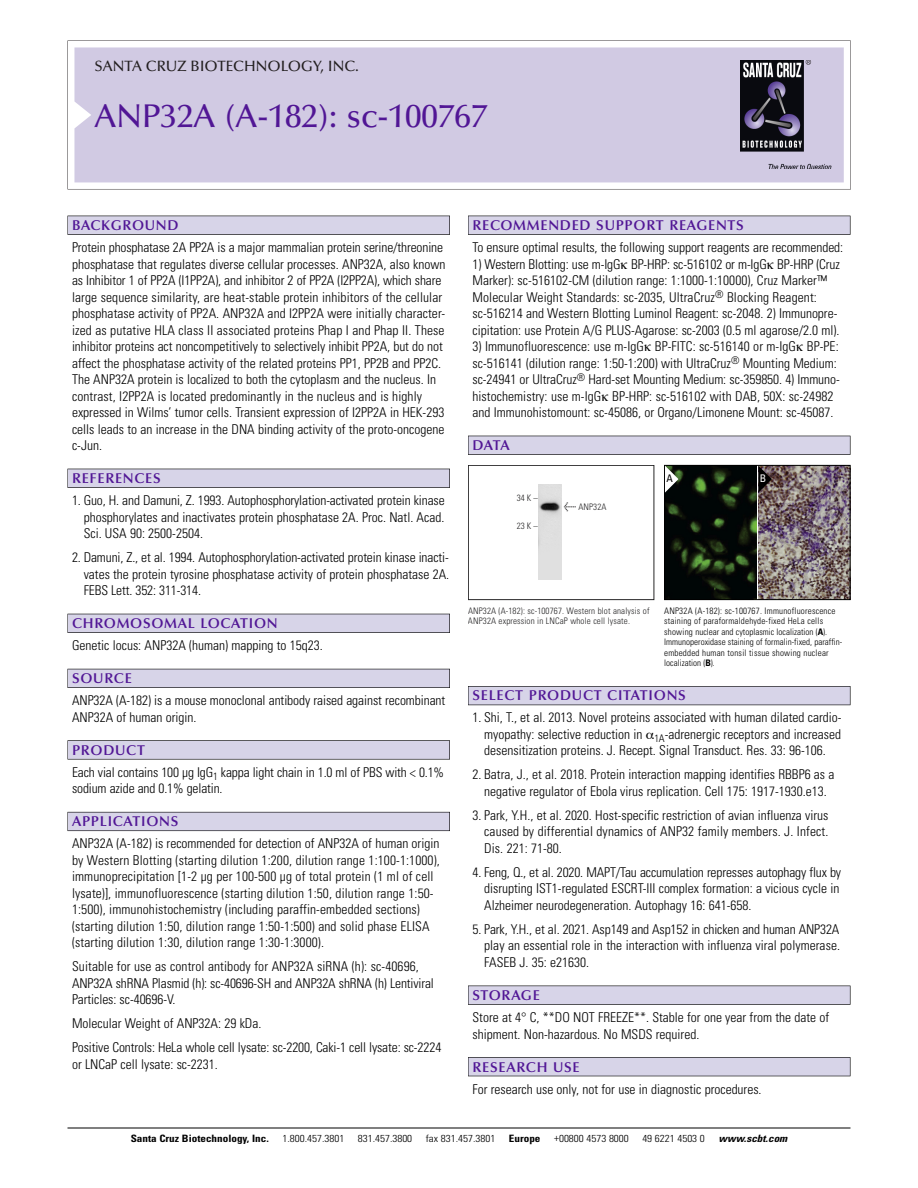
<style>
.page{position:relative;width:918px;height:1188px;background:#fff}
.page>*{position:absolute;margin:0;border:0;box-sizing:border-box;transform-origin:0 0}
.t1{font:500 33px "Optima";color:#511695}
.t2{font:500 15px "Optima";color:#231f20}
.t3{font:600 14.25px "Optima";letter-spacing:.05em;color:#511695}
.t4{font:300 condensed 13.5px/16.5px "Univers";color:#000}
.t5{font:condensed 10.5px "Univers";color:#000}
.t6{font:condensed 10.5px "Univers";color:#fff}
.t7{font:300 condensed 10.2px "Univers";color:#000;scale:1.1 1}
.t8{font:700 condensed 10.2px "Univers";color:#000;scale:1.1 1}
.t9{font:italic 700 condensed 10.2px "Univers";color:#000;scale:1.1 1}
.t10{font:300 condensed 9px/10.5px "Univers";letter-spacing:.02em;color:#000}
.t11{font:300 condensed 9px/10.5px "Univers";letter-spacing:.015em;color:#272627}
.s1{font-family:"Meta Plus";font-weight:400;font-stretch:normal;font-size:10.5px}
.s2{font-weight:700}
</style>
<div class="page">
<svg style="left:74px;top:41px;width:777px;height:148px"></svg>
<div style="left:74px;top:47px;width:770px;height:135px;background:#d1cae3"></div>
<img style="left:741px;top:60px;width:90px;height:108px">
<div style="left:68px;top:216px;width:382px;height:19px;background:#535256"></div>
<div style="left:68px;top:216px;width:381px;height:18px;background:#d7d4e8"></div>
<div style="left:68px;top:469px;width:382px;height:19px;background:#525156"></div>
<div style="left:68px;top:469px;width:381px;height:18px;background:#d7d4e8"></div>
<div style="left:68px;top:614px;width:382px;height:19px;background:#515057"></div>
<div style="left:68px;top:614px;width:381px;height:18px;background:#d7d4e8"></div>
<div style="left:68px;top:669px;width:382px;height:19px;background:#535259"></div>
<div style="left:68px;top:669px;width:381px;height:18px;background:#d7d4e8"></div>
<svg style="left:68px;top:740px;width:382px;height:20px"></svg>
<div style="left:68px;top:741px;width:381px;height:18px;background:#d7d4e8"></div>
<div style="left:68px;top:812px;width:382px;height:19px;background:#64626c"></div>
<div style="left:68px;top:812px;width:381px;height:18px;background:#d7d4e8"></div>
<div style="left:468px;top:216px;width:382px;height:19px;background:#535256"></div>
<div style="left:468px;top:216px;width:382px;height:18px;background:#d7d4e8"></div>
<div style="left:468px;top:436px;width:382px;height:19px;background:#525156"></div>
<div style="left:468px;top:436px;width:382px;height:18px;background:#d7d4e8"></div>
<div style="left:468px;top:686px;width:382px;height:19px;background:#55545b"></div>
<div style="left:468px;top:687px;width:382px;height:18px;background:#d7d4e8"></div>
<div style="left:468px;top:986px;width:382px;height:19px;background:#545457"></div>
<div style="left:468px;top:986px;width:382px;height:18px;background:#d7d4e8"></div>
<div style="left:468px;top:1057px;width:382px;height:19px;background:#515056"></div>
<div style="left:468px;top:1058px;width:382px;height:18px;background:#d7d4e8"></div>
<hr style="left:68px;top:1128px;width:782px;height:1px;background:#000">
<div style="left:468px;top:465px;width:186px;height:135px;border:1px solid #272627"></div>
<img style="left:539px;top:485px;width:23px;height:95px">
<img style="left:758px;top:467px;width:90px;height:131px">
<img style="left:666px;top:467px;width:90px;height:131px">
<div style="left:664px;top:465px;width:186px;height:135px;border:1px solid #000"></div>
<svg style="left:758px;top:466px;width:14px;height:27px"></svg>
<svg style="left:665px;top:466px;width:13px;height:27px"></svg>
<p class="t2" style="left:94px;top:60px;width:266px">SANTA CRUZ BIOTECHNOLOGY, INC.</p>
<p class="t1" style="left:94px;top:102px;width:395px">ANP32A (A-182): sc-100767</p>
<p class="t3" style="left:72px;top:219px;width:108px">BACKGROUND</p>
<p class="t4" style="left:72px;top:240px;width:375px">Protein phosphatase 2A PP2A is a major mammalian protein serine/threonine phosphatase that regulates diverse cellular processes. ANP32A, also known as Inhibitor 1 of PP2A (I1PP2A), and inhibitor 2 of PP2A (I2PP2A), which share large sequence similarity, are heat-stable protein inhibitors of the cellular phosphatase activity of PP2A. ANP32A and I2PP2A were initially character&shy;ized as putative HLA class II associated proteins Phap I and Phap II. These inhibitor proteins act noncompetitively to selectively inhibit PP2A, but do not affect the phosphatase activity of the related proteins PP1, PP2B and PP2C.<br>The ANP32A protein is localized to both the cytoplasm and the nucleus. In contrast, I2PP2A is located predominantly in the nucleus and is highly expressed in Wilms’ tumor cells. Transient expression of I2PP2A in HEK-293 cells leads to an increase in the DNA binding activity of the proto-oncogene c-Jun.</p>
<p class="t3" style="left:72px;top:472px;width:90px">REFERENCES</p>
<p class="t4" style="left:84px;top:493px;width:363px;text-align:justify;text-indent:-12px">1. Guo, H. and Damuni, Z. 1993. Autophosphorylation-activated protein kinase phosphorylates and inactivates protein phosphatase 2A. Proc. Natl. Acad.<br>Sci. USA 90: 2500-2504.</p>
<p class="t4" style="left:84px;top:550px;width:367px;text-align:justify;text-indent:-12px">2. Damuni, Z., et al. 1994. Autophosphorylation-activated protein kinase inacti&shy;vates the protein tyrosine phosphatase activity of protein phosphatase 2A.<br>FEBS Lett. 352: 311-314.</p>
<p class="t3" style="left:72px;top:617px;width:207px">CHROMOSOMAL LOCATION</p>
<p class="t4" style="left:72px;top:639px;width:252px">Genetic locus: ANP32A (human) mapping to 15q23.</p>
<p class="t3" style="left:72px;top:672px;width:61px">SOURCE</p>
<p class="t4" style="left:72px;top:694px;width:375px">ANP32A (A-182) is a mouse monoclonal antibody raised against recombinant<br>ANP32A of human origin.</p>
<p class="t3" style="left:72px;top:744px;width:74px">PRODUCT</p>
<p class="t4" style="left:72px;top:765px;width:374px">Each vial contains 100 µg IgG<sub>1</sub> kappa light chain in 1.0 ml of PBS with &lt; 0.1% sodium azide and 0.1% gelatin.</p>
<p class="t3" style="left:72px;top:816px;width:108px">APPLICATIONS</p>
<p class="t4" style="left:72px;top:837px;width:369px">ANP32A (A-182) is recommended for detection of ANP32A of human origin by Western Blotting (starting dilution 1:200, dilution range 1:100-1:1000), immunoprecipitation [1-2 µg per 100-500 µg of total protein (1 ml of cell lysate)], immunofluorescence (starting dilution 1:50, dilution range 1:50- 1:500), immunohistochemistry (including paraffin-embedded sections) (starting dilution 1:50, dilution range 1:50-1:500) and solid phase ELISA (starting dilution 1:30, dilution range 1:30-1:3000).</p>
<p class="t4" style="left:72px;top:960px;width:363px">Suitable for use as control antibody for ANP32A siRNA (h): sc-40696,<br>ANP32A shRNA Plasmid (h): sc-40696-SH and ANP32A shRNA (h) Lentiviral<br>Particles: sc-40696-V.</p>
<p class="t4" style="left:72px;top:1017px;width:191px">Molecular Weight of ANP32A: 29 kDa.</p>
<p class="t4" style="left:72px;top:1041px;width:371px">Positive Controls: HeLa whole cell lysate: sc-2200, Caki-1 cell lysate: sc-2224 or LNCaP cell lysate: sc-2231.</p>
<p class="t3" style="left:473px;top:219px;width:273px">RECOMMENDED SUPPORT REAGENTS</p>
<p class="t4" style="left:473px;top:240px;width:372px">To ensure optimal results, the following support reagents are recommended:</p>
<p class="t4" style="left:473px;top:257px;width:369px">1) Western Blotting: use m-IgG BP-HRP: sc-516102 or m-IgG BP-HRP (Cruz Marker): sc-516102-CM (dilution range: 1:1000-1:10000), Cruz Marker™ Molecular Weight Standards: sc-2035, UltraCruz<sup>®</sup> Blocking Reagent: sc-516214 and Western Blotting Luminol Reagent: sc-2048. 2) Immunopre&shy;cipitation: use Protein A/G PLUS-Agarose: sc-2003 (0.5 ml agarose/2.0 ml).</p>
<p class="t4" style="left:473px;top:339px;width:369px">3) Immunofluorescence: use m-IgG BP-FITC: sc-516140 or m-IgG BP-PE: sc-516141 (dilution range: 1:50-1:200) with UltraCruz<sup>®</sup> Mounting Medium: sc-24941 or UltraCruz<sup>®</sup> Hard-set Mounting Medium: sc-359850. 4) Immuno&shy;histochemistry: use m-IgG BP-HRP: sc-516102 with DAB, 50X: sc-24982 and Immunohistomount: sc-45086, or Organo/Limonene Mount: sc-45087.</p>
<p class="t3" style="left:473px;top:439px;width:39px">DATA</p>
<p class="t11" style="left:517px;top:493px;width:22px">34K–</p>
<p class="t11" style="left:517px;top:522px;width:22px">23K–</p>
<p class="t11" style="left:564px;top:503px;width:44px"><span class="s1">&lt;</span> ANP32A</p>
<p class="t5" style="left:667px;top:474px;width:8px">A</p>
<p class="t6" style="left:760px;top:474px;width:8px">B</p>
<p class="t11" style="left:468px;top:606px;width:183px">ANP32A (A-182): sc-100767. Western blot analysis of<br>ANP32A expression in LNCaP whole cell lysate.</p>
<p class="t10" style="left:664px;top:606px;width:180px">ANP32A (A-182): sc-100767. Immunofluorescence staining of paraformaldehyde-fixed HeLa cells showing nuclear and cytoplasmic localization (<span class="s2">A</span>).<br>Immunoperoxidase staining of formalin-fixed, paraffin&shy;embedded human tonsil tissue showing nuclear localization (<span class="s2">B</span>).</p>
<p class="t3" style="left:473px;top:690px;width:215px">SELECT PRODUCT CITATIONS</p>
<p class="t4" style="left:484px;top:711px;width:359px;text-align:justify;text-indent:-12px">1. Shi, T., et al. 2013. Novel proteins associated with human dilated cardio&shy;myopathy: selective reduction in <sub>1A</sub>-adrenergic receptors and increased desensitization proteins. J. Recept. Signal Transduct. Res. 33: 96-106.</p>
<p class="t4" style="left:473px;top:768px;width:363px;text-align:center">2. Batra, J., et al. 2018. Protein interaction mapping identifies RBBP6 as a negative regulator of Ebola virus replication. Cell 175: 1917-1930.e13.</p>
<p class="t4" style="left:484px;top:808px;width:346px;text-align:justify;text-indent:-12px">3. Park, Y.H., et al. 2020. Host-specific restriction of avian influenza virus caused by differential dynamics of ANP32 family members. J. Infect.<br>Dis. 221: 71-80.</p>
<p class="t4" style="left:484px;top:865px;width:359px;text-indent:-12px">4. Feng, Q., et al. 2020. MAPT/Tau accumulation represses autophagy flux by disrupting IST1-regulated ESCRT-III complex formation: a vicious cycle in<br>Alzheimer neurodegeneration. Autophagy 16: 641-658.</p>
<p class="t4" style="left:484px;top:922px;width:357px;text-align:justify;text-indent:-12px">5. Park, Y.H., et al. 2021. Asp149 and Asp152 in chicken and human ANP32A play an essential role in the interaction with influenza viral polymerase.<br>FASEB J. 35: e21630.</p>
<p class="t3" style="left:473px;top:989px;width:69px">STORAGE</p>
<p class="t4" style="left:473px;top:1010px;width:358px">Store at 4° C, **DO NOT FREEZE**. Stable for one year from the date of shipment. Non-hazardous. No MSDS required.</p>
<p class="t3" style="left:473px;top:1061px;width:109px">RESEARCH USE</p>
<p class="t4" style="left:473px;top:1082px;width:291px">For research use only, not for use in diagnostic procedures.</p>
<p class="t8" style="left:131px;top:1135px;width:127px">Santa Cruz Biotechnology, Inc.</p>
<p class="t7" style="left:282px;top:1135px;width:58px">1.800.457.3801</p>
<p class="t7" style="left:358px;top:1135px;width:51px">831.457.3800</p>
<p class="t7" style="left:426px;top:1135px;width:65px">fax 831.457.3801</p>
<p class="t8" style="left:509px;top:1135px;width:30px">Europe</p>
<p class="t7" style="left:554px;top:1135px;width:69px">+00800 4573 8000</p>
<p class="t7" style="left:642px;top:1135px;width:58px">49 6221 4503 0</p>
<p class="t9" style="left:719px;top:1135px;width:66px">www.scbt.com</p>
</div>
